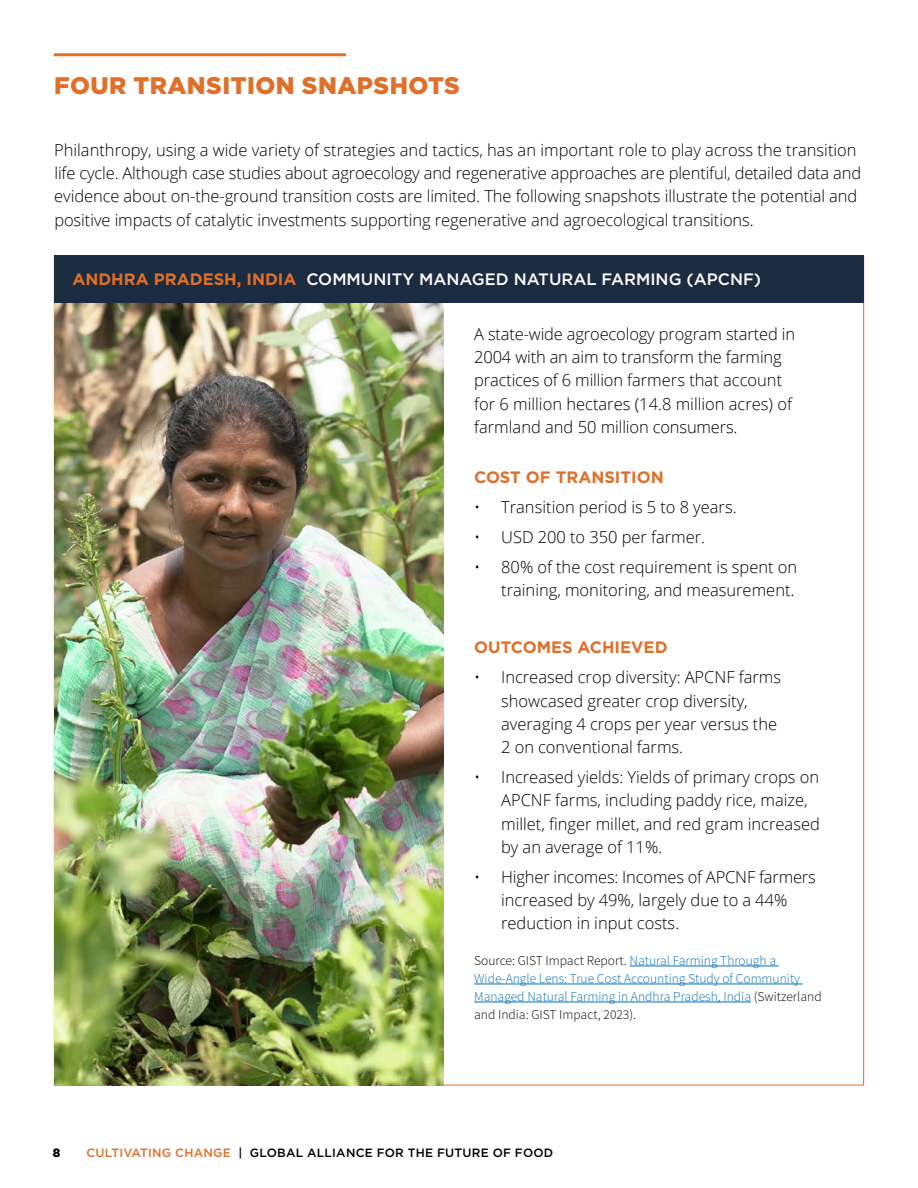
<style>
.page{position:relative;width:918px;height:1188px;background:#fff}
.page>*{position:absolute;margin:0;border:0;box-sizing:border-box;transform-origin:0 0}
.t1{font:900 24px "Gotham";letter-spacing:.02em;color:#df6f29}
.t2{font:300 16.5px/23.2px "Open Sans";color:#000}
.t3{font:500 16.5px "Gotham";color:#fff}
.t4{font:700 16.5px "Gotham";color:#df6f29}
.t5{font:300 13.5px/18.3px "Source Sans Pro";color:#006fba}
.t6{font:500 12px "Gotham";letter-spacing:.02em;color:#000}
.t7{font:900 12px "Gotham";color:#000}
.s1{font-weight:700;color:#df6f29}
.s2{font-size:17.7px}
.s3{color:#000}
.s4{color:#df6f29}
</style>
<div class="page">
<hr style="left:630px;top:966px;width:149px;height:1px;background:#006fba">
<hr style="left:474px;top:984px;width:329px;height:1px;background:#006fba">
<hr style="left:474px;top:1002px;width:277px;height:1px;background:#006fba">
<img style="left:54px;top:303px;width:390px;height:782px">
<div style="left:54px;top:256px;width:810px;height:47px;background:#1c2c40"></div>
<hr style="left:54px;top:53px;width:292px;height:3px;background:#df6f29">
<h1 class="t1" style="left:54px;top:69px;width:407px">FOUR TRANSITION SNAPSHOTS</h1>
<p class="t2" style="left:54px;top:138px;width:809px">Philanthropy, using a wide variety of strategies and tactics, has an important role to play across the transition life cycle. Although case studies about agroecology and regenerative approaches are plentiful, detailed data and evidence about on-the-ground transition costs are limited. The following snapshots illustrate the potential and positive impacts of catalytic investments supporting regenerative and agroecological transitions.</p>
<p class="t3" style="left:72px;top:268px;width:690px"><span class="s1">ANDHRA PRADESH, INDIA</span> COMMUNITY MANAGED NATURAL FARMING (APCNF)</p>
<p class="t2" style="left:474px;top:322px;width:322px">A state-wide agroecology program started in 2004 with an aim to transform the farming practices of 6 million farmers that account for 6 million hectares (14.8 million acres) of farmland and 50 million consumers.</p>
<p class="t4" style="left:474px;top:466px;width:191px">COST OF TRANSITION</p>
<p class="t2" style="left:474px;top:495px;width:264px">• Transition period is 5 to 8 years.</p>
<p class="t2" style="left:474px;top:525px;width:232px">• USD 200 to 350 per farmer.</p>
<p class="t2" style="left:474px;top:555px;width:325px;text-align:right">• 80% of the cost requirement is spent on training, monitoring, and measurement<span class="s2">.</span></p>
<p class="t4" style="left:474px;top:637px;width:195px">OUTCOMES ACHIEVED</p>
<p class="t2" style="left:501px;top:665px;width:281px;text-indent:-27px">• Increased crop diversity: APCNF farms showcased greater crop diversity, averaging 4 crops per year versus the 2 on conventional farms.</p>
<p class="t2" style="left:501px;top:765px;width:320px;text-indent:-27px">• Increased yields: Yields of primary crops on APCNF farms, including paddy rice, maize, millet, finger millet, and red gram increased by an average of 11%.</p>
<p class="t2" style="left:501px;top:865px;width:316px;text-indent:-27px">• Higher incomes: Incomes of APCNF farmers increased by 49%, largely due to a 44% reduction in input costs.</p>
<p class="t5" style="left:474px;top:951px;width:349px"><span class="s3">Source: GIST Impact Report.</span> Natural Farming Through a Wide-Angle Lens: True Cost Accounting Study of Community Managed Natural Farming in Andhra Pradesh, India <span class="s3">(Switzerland and India: GIST Impact, 2023).</span></p>
<p class="t7" style="left:53px;top:1144px;width:9px">8</p>
<p class="t6" style="left:87px;top:1144px;width:468px"><span class="s4">CULTIVATING CHANGE</span> | GLOBAL ALLIANCE FOR THE FUTURE OF FOOD</p>
</div>
